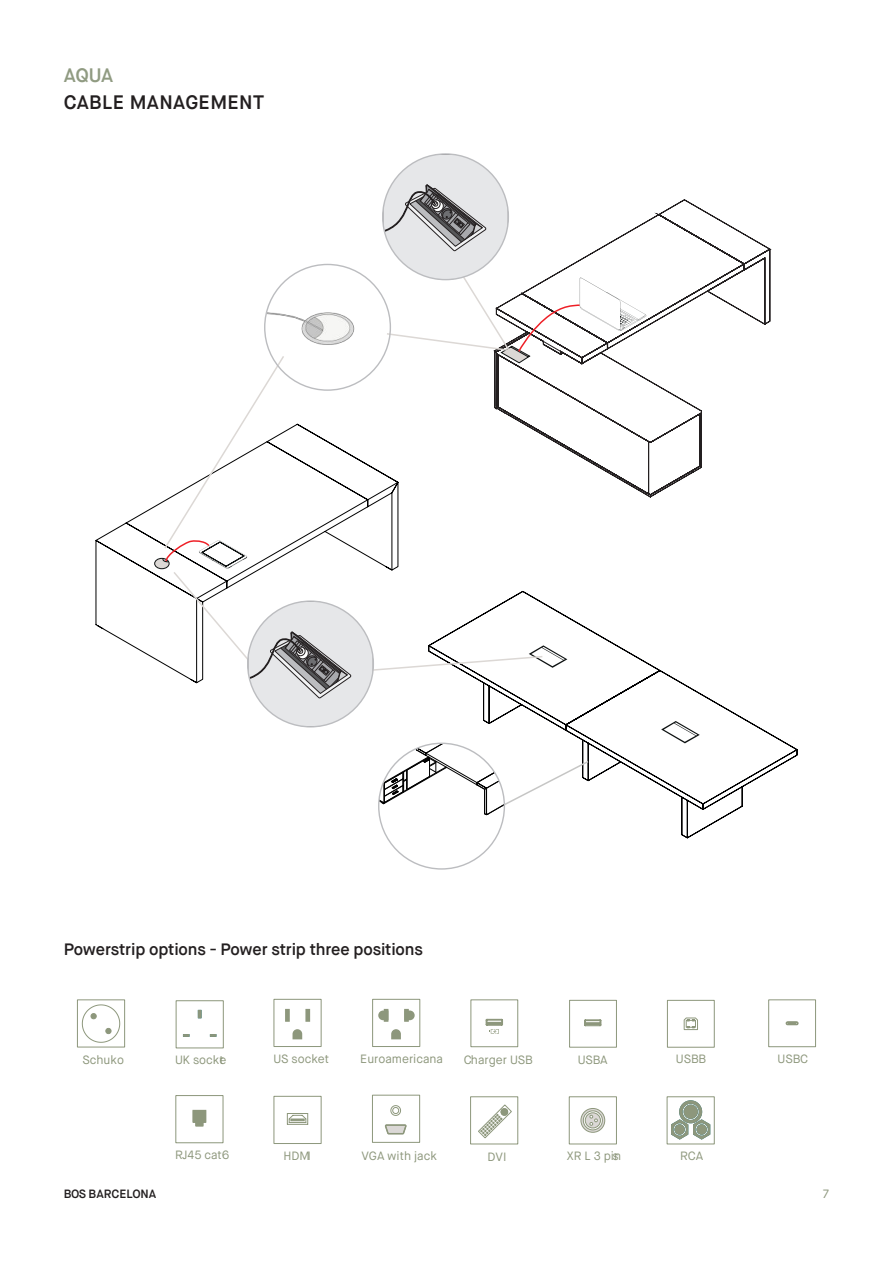
<style>
.page{position:relative;width:893px;height:1263px;background:#fff}
.page>*{position:absolute;margin:0;border:0;box-sizing:border-box;transform-origin:0 0}
.t1{font:600 19.5px "Maison Neue";letter-spacing:.02em;color:#231f20}
.t2{font:600 19.5px "Maison Neue";color:#909b82}
.t3{font:600 16.5px "Maison Neue";letter-spacing:-.01em;color:#231f20}
.t4{font:12px "Maison Neue";color:#8d977c}
.t5{font:600 12px "Maison Neue";color:#231f20}
</style>
<div class="page">
<div style="left:175px;top:1095px;width:48px;height:48px;border:1px solid #8d977c"></div>
<svg style="left:192px;top:1109px;width:15px;height:18px"></svg>
<div style="left:77px;top:999px;width:48px;height:48px;border:1px solid #8d977c"></div>
<svg style="left:82px;top:1004px;width:38px;height:39px"></svg>
<div style="left:176px;top:1000px;width:48px;height:48px;border:1px solid #8d977c"></div>
<svg style="left:198px;top:1010px;width:3px;height:8px"></svg>
<svg style="left:210px;top:1034px;width:6px;height:3px"></svg>
<svg style="left:183px;top:1034px;width:6px;height:3px"></svg>
<svg style="left:569px;top:999px;width:48px;height:49px"></svg>
<div style="left:585px;top:1022px;width:15px;height:3px;background:#8d977c;border:1px solid #8d977c"></div>
<svg style="left:470px;top:1096px;width:48px;height:49px"></svg>
<div style="left:274px;top:1096px;width:47px;height:48px;border:1px solid #8d977c"></div>
<div style="left:569px;top:1096px;width:48px;height:48px;border:1px solid #8d977c"></div>
<svg style="left:580px;top:1108px;width:25px;height:25px"></svg>
<svg style="left:671px;top:1100px;width:40px;height:40px"></svg>
<div style="left:667px;top:1096px;width:48px;height:48px;border:1px solid #8d977c"></div>
<div style="left:684px;top:1105px;width:13px;height:13px;background:#8d977c;border-radius:50%"></div>
<div style="left:684px;top:1105px;width:14px;height:14px;border:1px solid #8d977c;border-radius:50%"></div>
<div style="left:675px;top:1125px;width:9px;height:9px;background:#8d977c;border-radius:50%"></div>
<div style="left:675px;top:1124px;width:10px;height:10px;border:1px solid #8d977c;border-radius:50%"></div>
<div style="left:697px;top:1125px;width:9px;height:9px;background:#8d977c;border-radius:50%"></div>
<div style="left:697px;top:1124px;width:10px;height:10px;border:1px solid #8d977c;border-radius:50%"></div>
<svg style="left:273px;top:998px;width:147px;height:145px"></svg>
<svg style="left:470px;top:999px;width:48px;height:48px"></svg>
<svg style="left:667px;top:999px;width:149px;height:49px"></svg>
<svg style="left:95px;top:501px;width:279px;height:183px"></svg>
<svg style="left:544px;top:199px;width:228px;height:299px"></svg>
<svg style="left:436px;top:603px;width:362px;height:236px"></svg>
<div style="left:155px;top:558px;width:14px;height:11px;background:#dcd8d5;border-radius:50%"></div>
<div style="left:154px;top:558px;width:15px;height:11px;border:1px solid #101414;border-radius:50%"></div>
<svg style="left:163px;top:354px;width:381px;height:318px"></svg>
<svg style="left:661px;top:721px;width:39px;height:22px"></svg>
<img style="left:265px;top:264px;width:125px;height:126px;border-radius:63px">
<div style="left:383px;top:154px;width:125px;height:126px;background:#e6e7e9;border-radius:63px"></div>
<svg style="left:383px;top:184px;width:302px;height:179px"></svg>
<div style="left:248px;top:601px;width:125px;height:126px;background:#e6e7e9;border-radius:63px"></div>
<svg style="left:248px;top:632px;width:103px;height:66px"></svg>
<svg style="left:379px;top:743px;width:211px;height:73px"></svg>
<h1 class="t2" style="left:64px;top:68px;width:51px">AQUA</h1>
<h1 class="t1" style="left:64px;top:95px;width:202px">CABLE MANAGEMENT</h1>
<h2 class="t3" style="left:64px;top:943px;width:361px">Powerstrip options - Power strip three positions</h2>
<p class="t4" style="left:273px;top:1051px;width:57px">US socket</p>
<p class="t4" style="left:360px;top:1051px;width:84px">Euroamericana</p>
<p class="t4" style="left:676px;top:1051px;width:32px">USB B</p>
<p class="t4" style="left:777px;top:1052px;width:32px">USB C</p>
<p class="t4" style="left:82px;top:1052px;width:43px">Schuko</p>
<p class="t4" style="left:175px;top:1052px;width:53px">UK socket</p>
<p class="t4" style="left:464px;top:1052px;width:71px">Charger USB</p>
<p class="t4" style="left:578px;top:1052px;width:32px">USB A</p>
<p class="t4" style="left:175px;top:1147px;width:56px">RJ45 cat6</p>
<p class="t4" style="left:284px;top:1148px;width:29px">HDMI</p>
<p class="t4" style="left:361px;top:1148px;width:77px">VGA with jack</p>
<p class="t4" style="left:488px;top:1149px;width:20px">DVI</p>
<p class="t4" style="left:567px;top:1148px;width:56px">XR L 3 pins</p>
<p class="t4" style="left:680px;top:1148px;width:25px">RCA</p>
<p class="t5" style="left:64px;top:1187px;width:94px">BOS BARCELONA</p>
<p class="t4" style="left:823px;top:1189px;width:7px">7</p>
</div>
